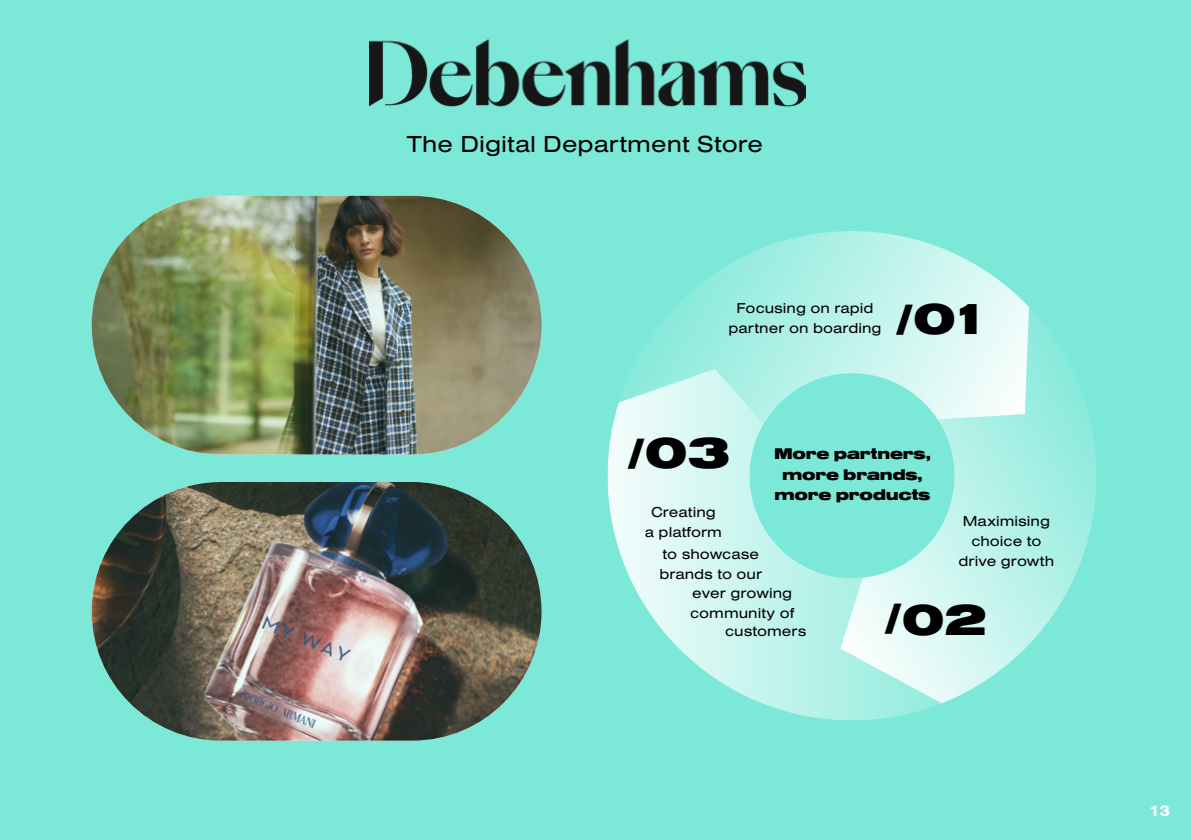
<style>
.page{position:relative;width:1191px;height:840px;background:#fff}
.page>*{position:absolute;margin:0;border:0;box-sizing:border-box;transform-origin:0 0}
.t1{font:900 44.8px "Nimbus San Ext";color:#000}
.t2{font:24px "Nimbus San Ext";color:#000}
.t3{font:900 16px/20.2px "Nimbus San Ext";letter-spacing:-.02em;color:#000;text-align:center}
.t4{font:700 16px "Nimbus San Ext";color:#fff}
.t5{font:14.8px/20px "Nimbus San Ext";color:#000;text-align:center}
.s1{font-size:39.4px}
</style>
<div class="page">
<div style="left:0;top:0;width:1191px;height:839px;background:#7ce8d8"></div>
<img style="left:370px;top:39px;width:435px;height:161px">
<svg style="left:941px;top:309px;width:155px;height:394px"></svg>
<svg style="left:607px;top:402px;width:334px;height:318px"></svg>
<svg style="left:619px;top:231px;width:410px;height:249px"></svg>
<div style="left:749px;top:373px;width:205px;height:205px;background:#7ce8d8;border-radius:50%"></div>
<img style="left:92px;top:196px;width:449px;height:258px;border-radius:129px">
<img style="left:92px;top:481px;width:449px;height:259px;border-radius:129px">
<h2 class="t2" style="left:407px;top:127px;width:358px">The Digital Department Store</h2>
<p class="t5" style="left:728px;top:297px;width:155px">Focusing on rapid partner on boarding</p>
<h1 class="t1" style="left:896px;top:294px;width:95px"><span class="s1">/</span>01</h1>
<h1 class="t1" style="left:628px;top:427px;width:103px"><span class="s1">/</span>03</h1>
<p class="t5" style="left:651px;top:501px;width:66px">Creating</p>
<p class="t5" style="left:645px;top:521px;width:78px">a platform</p>
<p class="t5" style="left:662px;top:542px;width:98px">to showcase</p>
<p class="t5" style="left:659px;top:562px;width:104px">brands to our</p>
<p class="t5" style="left:692px;top:581px;width:101px">ever growing</p>
<p class="t5" style="left:690px;top:601px;width:106px">community of</p>
<p class="t5" style="left:725px;top:620px;width:83px">customers</p>
<p class="t3" style="left:774px;top:444px;width:158px">More partners, more brands, more products</p>
<p class="t5" style="left:958px;top:509px;width:97px">Maximising choice to drive growth</p>
<h1 class="t1" style="left:885px;top:594px;width:103px"><span class="s1">/</span>02</h1>
<p class="t4" style="left:1149px;top:799px;width:22px">13</p>
</div>
